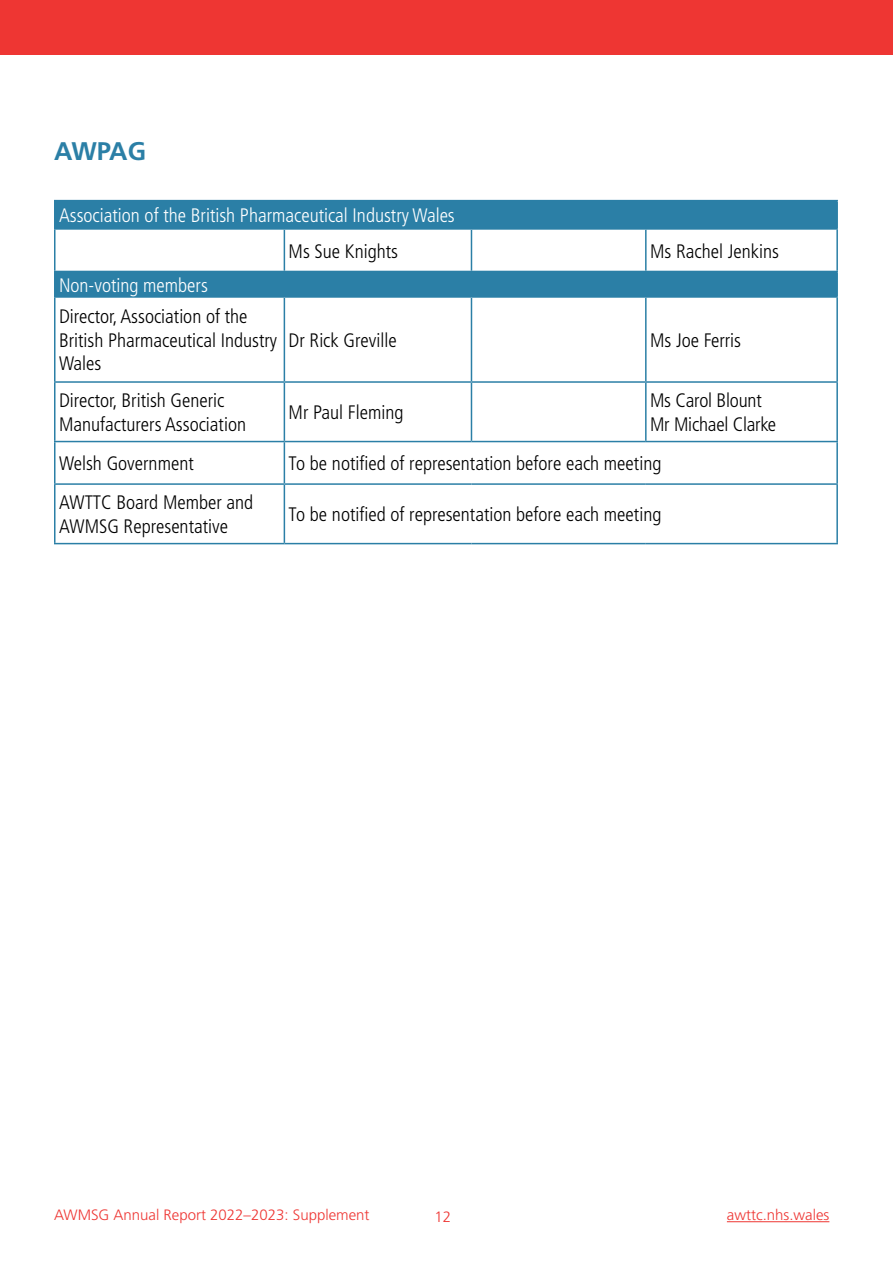
<style>
.page{position:relative;width:893px;height:1263px;background:#fff}
.page>*{position:absolute;margin:0;border:0;box-sizing:border-box;transform-origin:0 0}
.t1{font:700 25.5px "Frutiger";letter-spacing:-.02em;color:#2b7fa6}
.t2{font:300 condensed 19.5px/23.4px "Frutiger";color:#000}
.t3{font:300 condensed 19.5px "Frutiger";color:#fff}
.t4{font:300 15px "Frutiger";color:#ee3633}
</style>
<div class="page">
<hr style="left:727px;top:1221px;width:102px;height:1px;background:#ee3633">
<div style="left:0;top:0;width:893px;height:54px;background:#ee3633"></div>
<div style="left:55px;top:201px;width:782px;height:28px;background:#2b7fa6"></div>
<div style="left:55px;top:271px;width:782px;height:26px;background:#2b7fa6"></div>
<hr style="left:54px;top:201px;width:2px;height:27px;background:#2b7fa6">
<hr style="left:836px;top:201px;width:2px;height:27px;background:#2b7fa6">
<hr style="left:54px;top:272px;width:2px;height:24px;background:#2b7fa6">
<hr style="left:836px;top:272px;width:2px;height:24px;background:#2b7fa6">
<hr style="left:54px;top:485px;width:2px;height:58px;background:#2b7fa6">
<hr style="left:54px;top:543px;width:230px;height:1px;background:#2b7fa6">
<hr style="left:284px;top:230px;width:1px;height:41px;background:#2b7fa6">
<hr style="left:284px;top:298px;width:1px;height:83px;background:#2b7fa6">
<hr style="left:284px;top:383px;width:1px;height:58px;background:#2b7fa6">
<hr style="left:284px;top:442px;width:1px;height:41px;background:#2b7fa6">
<hr style="left:284px;top:485px;width:1px;height:58px;background:#2b7fa6">
<hr style="left:836px;top:485px;width:2px;height:58px;background:#2b7fa6">
<hr style="left:284px;top:543px;width:187px;height:1px;background:#2b7fa6">
<hr style="left:471px;top:543px;width:175px;height:1px;background:#2b7fa6">
<hr style="left:646px;top:543px;width:192px;height:1px;background:#2b7fa6">
<hr style="left:471px;top:230px;width:1px;height:41px;background:#2b7fa6">
<hr style="left:645px;top:230px;width:2px;height:41px;background:#2b7fa6">
<hr style="left:471px;top:298px;width:1px;height:83px;background:#2b7fa6">
<hr style="left:645px;top:298px;width:2px;height:83px;background:#2b7fa6">
<hr style="left:471px;top:383px;width:1px;height:58px;background:#2b7fa6">
<hr style="left:645px;top:383px;width:2px;height:58px;background:#2b7fa6">
<hr style="left:54px;top:200px;width:230px;height:1px;background:#2b7fa6">
<hr style="left:284px;top:200px;width:187px;height:1px;background:#2b7fa6">
<hr style="left:471px;top:200px;width:175px;height:1px;background:#2b7fa6">
<hr style="left:646px;top:200px;width:192px;height:1px;background:#2b7fa6">
<hr style="left:54px;top:228px;width:230px;height:2px;background:#2b7fa6">
<hr style="left:54px;top:230px;width:2px;height:41px;background:#2b7fa6">
<hr style="left:284px;top:228px;width:187px;height:2px;background:#2b7fa6">
<hr style="left:471px;top:228px;width:175px;height:2px;background:#2b7fa6">
<hr style="left:646px;top:228px;width:192px;height:2px;background:#2b7fa6">
<hr style="left:836px;top:230px;width:2px;height:41px;background:#2b7fa6">
<hr style="left:54px;top:271px;width:230px;height:1px;background:#2b7fa6">
<hr style="left:646px;top:271px;width:192px;height:1px;background:#2b7fa6">
<hr style="left:54px;top:296px;width:230px;height:2px;background:#2b7fa6">
<hr style="left:54px;top:298px;width:2px;height:83px;background:#2b7fa6">
<hr style="left:284px;top:296px;width:187px;height:2px;background:#2b7fa6">
<hr style="left:471px;top:296px;width:175px;height:2px;background:#2b7fa6">
<hr style="left:646px;top:296px;width:192px;height:2px;background:#2b7fa6">
<hr style="left:836px;top:298px;width:2px;height:83px;background:#2b7fa6">
<hr style="left:54px;top:381px;width:230px;height:2px;background:#2b7fa6">
<hr style="left:54px;top:383px;width:2px;height:58px;background:#2b7fa6">
<hr style="left:284px;top:381px;width:187px;height:2px;background:#2b7fa6">
<hr style="left:471px;top:381px;width:175px;height:2px;background:#2b7fa6">
<hr style="left:646px;top:381px;width:192px;height:2px;background:#2b7fa6">
<hr style="left:836px;top:383px;width:2px;height:58px;background:#2b7fa6">
<hr style="left:54px;top:441px;width:230px;height:1px;background:#2b7fa6">
<hr style="left:54px;top:442px;width:2px;height:41px;background:#2b7fa6">
<hr style="left:284px;top:441px;width:187px;height:1px;background:#2b7fa6">
<hr style="left:471px;top:441px;width:175px;height:1px;background:#2b7fa6">
<hr style="left:646px;top:441px;width:192px;height:1px;background:#2b7fa6">
<hr style="left:836px;top:442px;width:2px;height:41px;background:#2b7fa6">
<hr style="left:54px;top:483px;width:230px;height:2px;background:#2b7fa6">
<hr style="left:284px;top:483px;width:187px;height:2px;background:#2b7fa6">
<hr style="left:471px;top:483px;width:175px;height:2px;background:#2b7fa6">
<hr style="left:646px;top:483px;width:192px;height:2px;background:#2b7fa6">
<h1 class="t1" style="left:54px;top:136px;width:94px">AWPAG</h1>
<p class="t3" style="left:59px;top:204px;width:397px">Association of the British Pharmaceutical Industry Wales</p>
<p class="t2" style="left:289px;top:239px;width:111px">Ms Sue Knights</p>
<p class="t2" style="left:650px;top:239px;width:130px">Ms Rachel Jenkins</p>
<p class="t3" style="left:59px;top:274px;width:150px">Non-voting members</p>
<p class="t2" style="left:59px;top:305px;width:220px">Director, Association of the<br>British Pharmaceutical Industry<br>Wales</p>
<p class="t2" style="left:289px;top:329px;width:110px">Dr Rick Greville</p>
<p class="t2" style="left:650px;top:329px;width:92px">Ms Joe Ferris</p>
<p class="t2" style="left:59px;top:389px;width:189px">Director, British Generic<br>Manufacturers Association</p>
<p class="t2" style="left:289px;top:401px;width:116px">Mr Paul Fleming</p>
<p class="t2" style="left:650px;top:389px;width:128px">Ms Carol Blount<br>Mr Michael Clarke</p>
<p class="t2" style="left:59px;top:452px;width:136px">Welsh Government</p>
<p class="t2" style="left:289px;top:452px;width:374px">To be notified of representation before each meeting</p>
<p class="t2" style="left:59px;top:491px;width:196px">AWTTC Board Member and<br>AWMSG Representative</p>
<p class="t2" style="left:289px;top:503px;width:374px">To be notified of representation before each meeting</p>
<p class="t4" style="left:54px;top:1206px;width:317px">AWMSG Annual Report 2022–2023: Supplement</p>
<p class="t4" style="left:434px;top:1208px;width:18px">12</p>
<p class="t4" style="left:727px;top:1206px;width:104px">awttc.nhs.wales</p>
</div>
